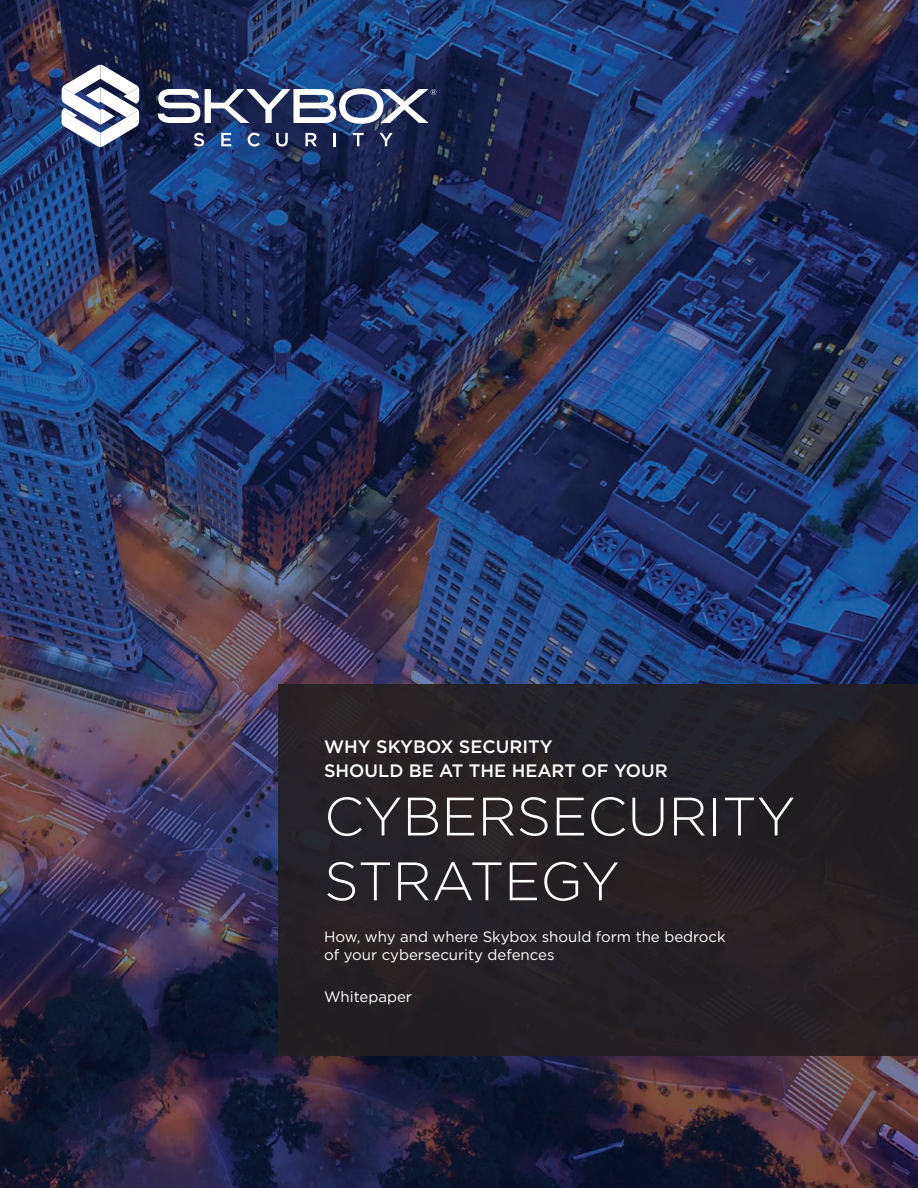
<style>
.page{position:relative;width:918px;height:1188px;background:#fff}
.page>*{position:absolute;margin:0;border:0;box-sizing:border-box;transform-origin:0 0}
.t1{font:300 54px/64.8px "Gotham";color:#fff}
.t2{font:500 18px/24px "Gotham";color:#fff}
.Body{font:15px/18px "Gotham";color:#fff}
</style>
<div class="page">
<img style="left:0;top:0;width:918px;height:1188px">
<div style="left:278px;top:685px;width:640px;height:371px;background:#231f20"></div>
<svg style="left:158px;top:88px;width:278px;height:36px"></svg>
<svg style="left:194px;top:133px;width:10px;height:13px"></svg>
<svg style="left:221px;top:133px;width:10px;height:13px"></svg>
<svg style="left:248px;top:133px;width:12px;height:14px"></svg>
<svg style="left:276px;top:133px;width:12px;height:13px"></svg>
<svg style="left:305px;top:133px;width:12px;height:13px"></svg>
<svg style="left:334px;top:133px;width:2px;height:13px"></svg>
<svg style="left:353px;top:133px;width:11px;height:13px"></svg>
<svg style="left:380px;top:133px;width:13px;height:13px"></svg>
<svg style="left:62px;top:65px;width:77px;height:82px"></svg>
<p class="t2" style="left:324px;top:735px;width:345px">WHY SKYBOX SECURITY<br>SHOULD BE AT THE HEART OF YOUR</p>
<p class="t1" style="left:324px;top:783px;width:473px">CYBERSECURITY<br>STRATEGY</p>
<p class="Body" style="left:324px;top:928px;width:403px">How, why and where Skybox should form the bedrock of your cybersecurity defences</p>
<p class="Body" style="left:324px;top:988px;width:89px">Whitepaper</p>
</div>
